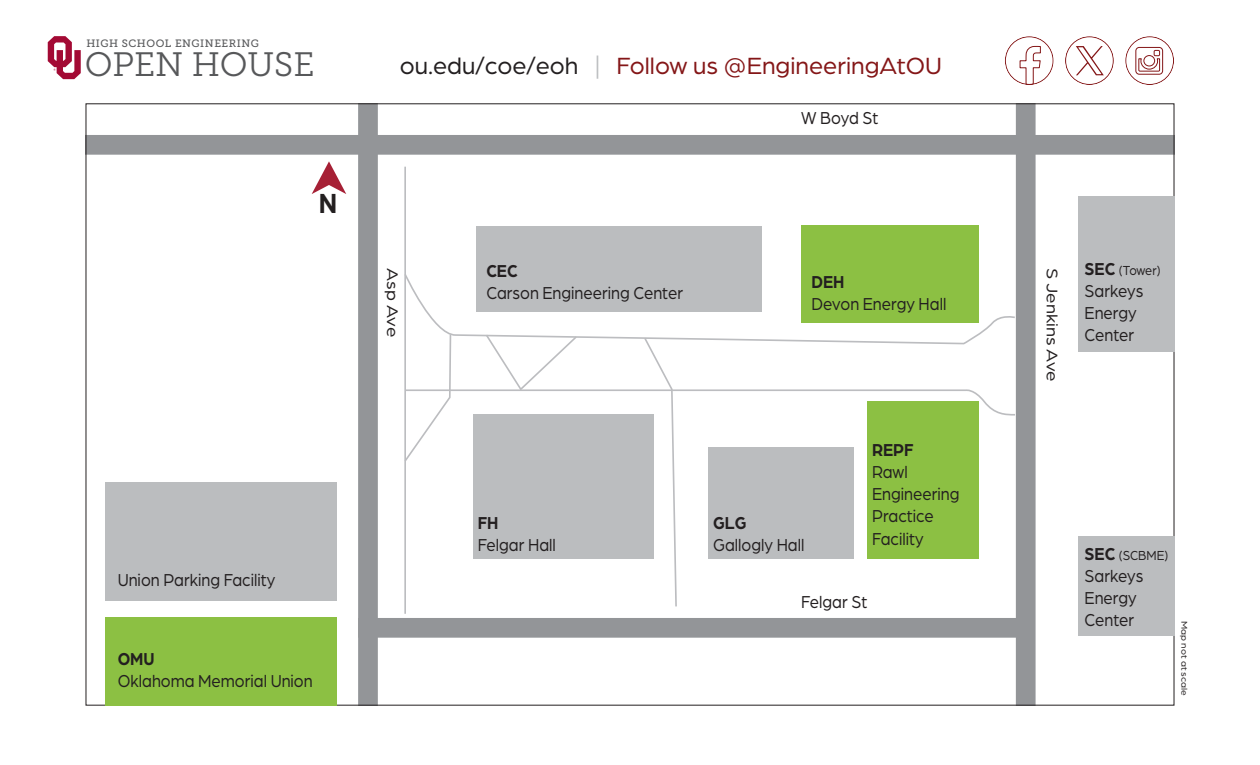
<style>
.page{position:relative;width:1260px;height:765px;background:#fff}
.page>*{position:absolute;margin:0;border:0;box-sizing:border-box;transform-origin:0 0}
.t1{font:33.75px "Museo Slab 300";color:#57585a}
.t2{font:700 29.5px "Arboria";color:#231f20;scale:.89 1}
.t3{font:25px "Arboria";color:#841617}
.t4{font:18.38px/22.1px "Arboria";color:#231f20;scale:.89 1}
.t5{font:700 18.38px "Arboria";color:#231f20;scale:.89 1}
.t6{font:16.38px "Arboria";color:#231f20;scale:1.12 1}
.t7{font:13.88px "Arboria";color:#231f20;scale:.89 1}
.t8{font:10.62px "Museo Slab 500";letter-spacing:.05em;color:#58595b}
.t9{font:8.88px "Arboria";color:#231f20;scale:1.12 1}
.s1{color:#231f20}
.s2{color:#bbbdbf}
.s3{font-weight:700}
.s4{font-weight:700;font-size:18.38px}
</style>
<div class="page">
<svg style="left:48px;top:36px;width:33px;height:43px"></svg>
<div style="left:1005px;top:36px;width:49px;height:49px;border:1px solid #841617;border-radius:50%"></div>
<svg style="left:1019px;top:36px;width:22px;height:49px"></svg>
<svg style="left:1065px;top:36px;width:49px;height:49px"></svg>
<div style="left:1065px;top:36px;width:49px;height:49px;border:1px solid #841617;border-radius:50%"></div>
<svg style="left:1076px;top:46px;width:28px;height:29px"></svg>
<svg style="left:1125px;top:36px;width:49px;height:49px"></svg>
<div style="left:1125px;top:36px;width:49px;height:49px;border:1px solid #841617;border-radius:50%"></div>
<svg style="left:1135px;top:47px;width:29px;height:28px"></svg>
<div style="left:86px;top:135px;width:1088px;height:20px;background:#939598"></div>
<div style="left:358px;top:618px;width:658px;height:20px;background:#939598"></div>
<div style="left:1016px;top:104px;width:20px;height:601px;background:#939598"></div>
<div style="left:358px;top:104px;width:20px;height:601px;background:#939598"></div>
<div style="left:476px;top:226px;width:285px;height:86px;background:#bbbdbf"></div>
<div style="left:801px;top:226px;width:178px;height:97px;background:#8cc043"></div>
<hr style="left:404px;top:167px;width:2px;height:447px;background:#bcbdc0">
<svg style="left:404px;top:273px;width:612px;height:60px"></svg>
<svg style="left:404px;top:333px;width:612px;height:275px"></svg>
<div style="left:1078px;top:197px;width:96px;height:155px;background:#bbbdbf"></div>
<div style="left:1078px;top:537px;width:96px;height:99px;background:#bbbdbf"></div>
<div style="left:105px;top:617px;width:231px;height:88px;background:#8cc043"></div>
<div style="left:105px;top:483px;width:231px;height:118px;background:#bbbdbf"></div>
<svg style="left:311px;top:161px;width:36px;height:33px"></svg>
<p class="t8" style="left:86px;top:38px;width:174px">HIGH SCHOOL ENGINEERING</p>
<p class="t1" style="left:85px;top:46px;width:231px">OPEN HOUSE</p>
<p class="t2" style="left:319px;top:183px;width:22px">N</p>
<p class="t4" style="left:118px;top:569px;width:179px">Union Parking Facility</p>
<p class="t5" style="left:118px;top:646px;width:43px">OMU</p>
<p class="t4" style="left:118px;top:669px;width:221px">Oklahoma Memorial Union</p>
<p class="t3" style="left:400px;top:49px;width:544px"><span class="s1">ou.edu/coe/eoh</span> <span class="s2">|</span> Follow us @EngineeringAtOU</p>
<p class="t4" style="left:801px;top:106px;width:88px">W Boyd St</p>
<p class="t4" style="left:486px;top:259px;width:223px"><span class="s3">CEC<br></span>Carson Engineering Center</p>
<p class="t4" style="left:812px;top:270px;width:153px"><span class="s3">DEH<br></span>Devon Energy Hall</p>
<p class="t6" style="left:403px;top:268px;width:63px;rotate:90deg">Asp Ave</p>
<p class="t6" style="left:1063px;top:268px;width:102px;rotate:90deg">S Jenkins Ave</p>
<p class="t4" style="left:478px;top:511px;width:89px"><span class="s3">FH<br></span>Felgar Hall</p>
<p class="t4" style="left:713px;top:511px;width:104px"><span class="s3">GLG<br></span>Gallogly Hall</p>
<p class="t4" style="left:872px;top:438px;width:100px"><span class="s3">REPF<br></span>Rawl<br>Engineering<br>Practice<br>Facility</p>
<p class="t4" style="left:801px;top:590px;width:76px">Felgar St</p>
<p class="t7" style="left:1085px;top:261px;width:87px"><span class="s4">SEC</span> (Tower)</p>
<p class="t4" style="left:1085px;top:279px;width:68px">Sarkeys<br>Energy<br>Center</p>
<p class="t7" style="left:1085px;top:546px;width:95px"><span class="s4">SEC</span> (SCBME)</p>
<p class="t4" style="left:1085px;top:564px;width:68px">Sarkeys<br>Energy<br>Center</p>
<p class="t9" style="left:1190px;top:621px;width:68px;rotate:90deg">Map not at scale</p>
</div>
